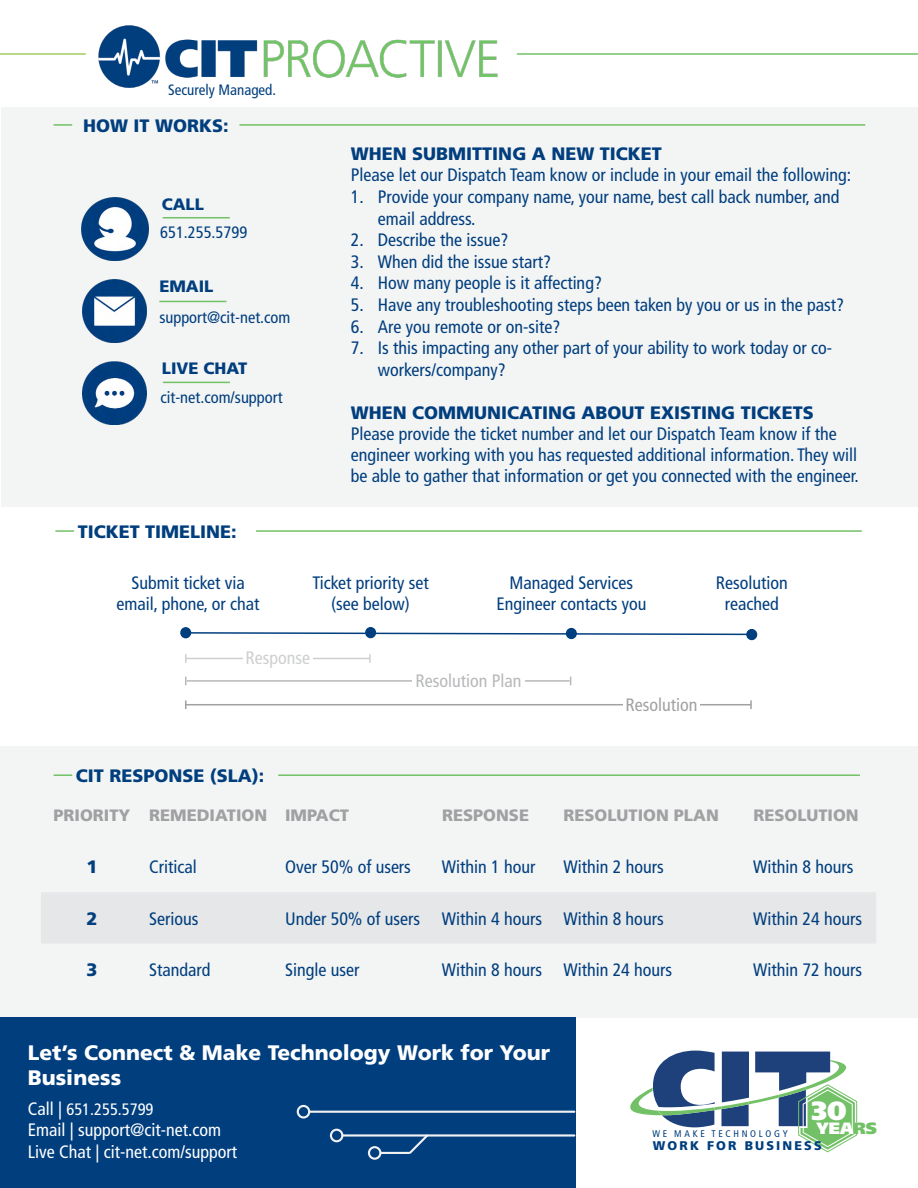
<style>
.page{position:relative;width:918px;height:1188px;background:#fff}
.page>*{position:absolute;margin:0;border:0;box-sizing:border-box;transform-origin:0 0}
.t1{font:900 26.25px "Frutiger LT Std";color:#fff}
.t2{font:900 21px/25.2px "Frutiger LT Std";color:#fff}
.t3{font:condensed 18px/21.6px "Frutiger LT Std";color:#003e7e;text-align:center}
.t4{font:900 18px "Frutiger LT Std";color:#003e7e}
.t5{font:condensed 18px/21.6px "Frutiger LT Std";color:#fff}
.t6{font:condensed 18px "Frutiger LT Std";color:#b7b8ba}
.t7{font:condensed 18px "Frutiger LT Std";color:#a1a1a4}
.t8{font:condensed 18px "Frutiger LT Std";color:#cecfd1}
.t9{font:900 16.5px "Frutiger LT Std";color:#a1a1a4}
.t10{font:condensed 16.5px "Frutiger LT Std";color:#003e7e}
.t11{font:900 16.5px "Frutiger LT Std";color:#003e7e}
.t12{font:condensed 16.5px "Frutiger LT Std";color:#fff}
.t13{font:900 16.35px "Frutiger LT Std";color:#fff}
.t14{font:condensed 15px "Frutiger LT Std";color:#003e7e}
.t15{font:900 12.6px "Frutiger LT Std";letter-spacing:.17em;color:#003e7e}
.t16{font:condensed 9.6px "Frutiger LT Std";letter-spacing:.28em;color:#003e7e}
.s1{font-size:18px}
</style>
<div class="page">
<div style="left:2px;top:107px;width:916px;height:399px;background:#f3f4f4"></div>
<div style="left:0;top:746px;width:918px;height:272px;background:#f3f4f4"></div>
<img style="left:98px;top:25px;width:400px;height:63px">
<hr style="left:517px;top:53px;width:401px;height:2px;background:#73c167">
<hr style="left:0;top:53px;width:85px;height:2px;background:#a1ce60">
<hr style="left:239px;top:124px;width:626px;height:2px;background:#73c167">
<svg style="left:54px;top:124px;width:18px;height:2px"></svg>
<hr style="left:278px;top:774px;width:582px;height:2px;background:#73c167">
<svg style="left:54px;top:774px;width:18px;height:2px"></svg>
<div style="left:41px;top:893px;width:835px;height:50px;background:#e6e7e8"></div>
<img style="left:81px;top:197px;width:67px;height:64px">
<hr style="left:163px;top:217px;width:67px;height:2px;background:#73c167">
<img style="left:83px;top:279px;width:63px;height:64px">
<hr style="left:159px;top:301px;width:67px;height:1px;background:#73c167">
<img style="left:83px;top:361px;width:63px;height:64px">
<hr style="left:163px;top:382px;width:67px;height:1px;background:#73c167">
<hr style="left:256px;top:530px;width:606px;height:2px;background:#73c167">
<svg style="left:55px;top:530px;width:19px;height:2px"></svg>
<div style="left:0;top:1018px;width:575px;height:170px;background:#003e7e"></div>
<hr style="left:309px;top:1111px;width:265px;height:2px;background:#f1f1f2">
<hr style="left:342px;top:1134px;width:232px;height:3px;background:#f1f1f2">
<svg style="left:407px;top:1134px;width:23px;height:20px"></svg>
<hr style="left:381px;top:1152px;width:28px;height:2px;background:#f1f1f2">
<div style="left:297px;top:1105px;width:13px;height:14px;border:2px solid #f1f1f2;border-radius:50%"></div>
<div style="left:330px;top:1129px;width:13px;height:13px;border:2px solid #f1f1f2;border-radius:50%"></div>
<div style="left:368px;top:1146px;width:13px;height:14px;border:2px solid #f1f1f2;border-radius:50%"></div>
<svg style="left:630px;top:1051px;width:227px;height:101px"></svg>
<svg style="left:190px;top:631px;width:556px;height:5px"></svg>
<div style="left:181px;top:628px;width:9px;height:10px;background:#003e7e;border-radius:50%"></div>
<div style="left:180px;top:627px;width:11px;height:11px;border:2px solid #003e7e;border-radius:50%"></div>
<div style="left:366px;top:628px;width:9px;height:9px;background:#003e7e;border-radius:50%"></div>
<div style="left:365px;top:627px;width:11px;height:11px;border:2px solid #003e7e;border-radius:50%"></div>
<div style="left:567px;top:629px;width:9px;height:9px;background:#003e7e;border-radius:50%"></div>
<div style="left:566px;top:628px;width:11px;height:11px;border:2px solid #003e7e;border-radius:50%"></div>
<div style="left:747px;top:630px;width:10px;height:9px;background:#003e7e;border-radius:50%"></div>
<div style="left:746px;top:629px;width:11px;height:11px;border:2px solid #003e7e;border-radius:50%"></div>
<hr style="left:186px;top:658px;width:184px;height:1px;background:#cecfd1">
<svg style="left:369px;top:654px;width:2px;height:9px"></svg>
<div style="left:243px;top:650px;width:70px;height:14px;background:#fff"></div>
<hr style="left:187px;top:680px;width:383px;height:2px;background:#b7b8ba">
<div style="left:412px;top:674px;width:113px;height:14px;background:#fff"></div>
<hr style="left:186px;top:704px;width:565px;height:1px;background:#a1a1a4">
<svg style="left:750px;top:700px;width:2px;height:9px"></svg>
<div style="left:623px;top:697px;width:77px;height:15px;background:#fff"></div>
<p class="t14" style="left:168px;top:81px;width:109px">Securely Managed.</p>
<p class="t4" style="left:83px;top:115px;width:147px">HOW IT WORKS:</p>
<p class="t11" style="left:162px;top:194px;width:44px">CALL</p>
<p class="t10" style="left:160px;top:222px;width:89px">651.255.5799</p>
<p class="t11" style="left:159px;top:276px;width:56px">EMAIL</p>
<p class="t10" style="left:159px;top:308px;width:133px">support@cit-net.com</p>
<p class="t11" style="left:162px;top:358px;width:87px">LIVE CHAT</p>
<p class="t10" style="left:160px;top:388px;width:124px">cit-net.com/support</p>
<p class="t4" style="left:78px;top:521px;width:161px">TICKET TIMELINE:</p>
<p class="t4" style="left:351px;top:143px;width:313px">WHEN SUBMITTING A NEW TICKET</p>
<p class="t3" style="left:351px;top:165px;width:502px">Please let our Dispatch Team know or include in your email the following:</p>
<p class="t3" style="left:378px;top:186px;width:463px;text-align:left;text-indent:-27px">1. Provide your company name, your name, best call back number, and email address.</p>
<p class="t3" style="left:351px;top:229px;width:159px">2. Describe the issue?</p>
<p class="t3" style="left:351px;top:251px;width:202px">3. When did the issue start?</p>
<p class="t3" style="left:351px;top:273px;width:253px">4. How many people is it affecting?</p>
<p class="t3" style="left:351px;top:294px;width:495px">5. Have any troubleshooting steps been taken by you or us in the past?</p>
<p class="t3" style="left:351px;top:316px;width:211px">6. Are you remote or on-site?</p>
<p class="t3" style="left:378px;top:337px;width:456px;text-align:left;text-indent:-27px">7. Is this impacting any other part of your ability to work today or co&shy;workers/company?</p>
<p class="t4" style="left:351px;top:402px;width:464px">WHEN COMMUNICATING ABOUT EXISTING TICKETS</p>
<p class="t3" style="left:351px;top:423px;width:510px;line-height:21px;text-align:left">Please provide the ticket number and let our Dispatch Team know if the engineer working with you has requested additional information. They will be able to gather that information or get you connected with the engineer.</p>
<p class="t3" style="left:117px;top:572px;width:144px">Submit ticket via email, phone, or chat</p>
<p class="t3" style="left:313px;top:572px;width:118px">Ticket priority set (see below)</p>
<p class="t3" style="left:496px;top:572px;width:151px">Managed Services<br>Engineer contacts you</p>
<p class="t3" style="left:716px;top:572px;width:74px">Resolution reached</p>
<p class="t8" style="left:245px;top:647px;width:66px">Response</p>
<p class="t6" style="left:416px;top:670px;width:108px">Resolution Plan</p>
<p class="t7" style="left:625px;top:694px;width:74px">Resolution</p>
<p class="t4" style="left:76px;top:765px;width:190px">CIT RESPONSE (SLA):</p>
<p class="t9" style="left:54px;top:805px;width:297px">PRIORITY REMEDIATION IMPACT</p>
<p class="t9" style="left:442px;top:805px;width:89px">RESPONSE</p>
<p class="t9" style="left:563px;top:805px;width:157px">RESOLUTION PLAN</p>
<p class="t9" style="left:753px;top:805px;width:107px">RESOLUTION</p>
<p class="t4" style="left:87px;top:856px;width:13px">1</p>
<p class="t3" style="left:149px;top:856px;width:49px">Critical</p>
<p class="t3" style="left:285px;top:856px;width:127px">Over 50% of users</p>
<p class="t3" style="left:442px;top:856px;width:95px">Within 1 hour</p>
<p class="t3" style="left:563px;top:856px;width:102px">Within 2 hours</p>
<p class="t3" style="left:753px;top:856px;width:102px">Within 8 hours</p>
<p class="t4" style="left:87px;top:907px;width:13px">2</p>
<p class="t3" style="left:149px;top:908px;width:51px">Serious</p>
<p class="t3" style="left:285px;top:908px;width:380px">Under 50% of users Within 4 hours Within 8 hours</p>
<p class="t3" style="left:753px;top:908px;width:110px">Within 24 hours</p>
<p class="t4" style="left:86px;top:959px;width:13px">3</p>
<p class="t3" style="left:149px;top:959px;width:63px">Standard</p>
<p class="t3" style="left:285px;top:959px;width:76px">Single user</p>
<p class="t3" style="left:442px;top:959px;width:232px">Within 8 hours Within 24 hours</p>
<p class="t3" style="left:753px;top:959px;width:110px">Within 72 hours</p>
<p class="t2" style="left:28px;top:1040px;width:524px">Let’s Connect &amp; Make Technology Work for Your<br>Business</p>
<p class="t12" style="left:28px;top:1099px;width:127px"><span class="s1">Call |</span> 651.255.5799</p>
<p class="t5" style="left:28px;top:1119px;width:211px">Email | support@cit-net.com<br>Live Chat | cit-net.com/support</p>
<p class="t13" style="left:816px;top:1118px;width:63px">YEARS</p>
<h1 class="t1" style="left:812px;top:1095px;width:37px">30</h1>
<p class="t16" style="left:653px;top:1128px;width:137px">WE MAKE TECHNOLOGY</p>
<p class="t15" style="left:653px;top:1138px;width:170px">WORK FOR BUSINESS</p>
</div>
